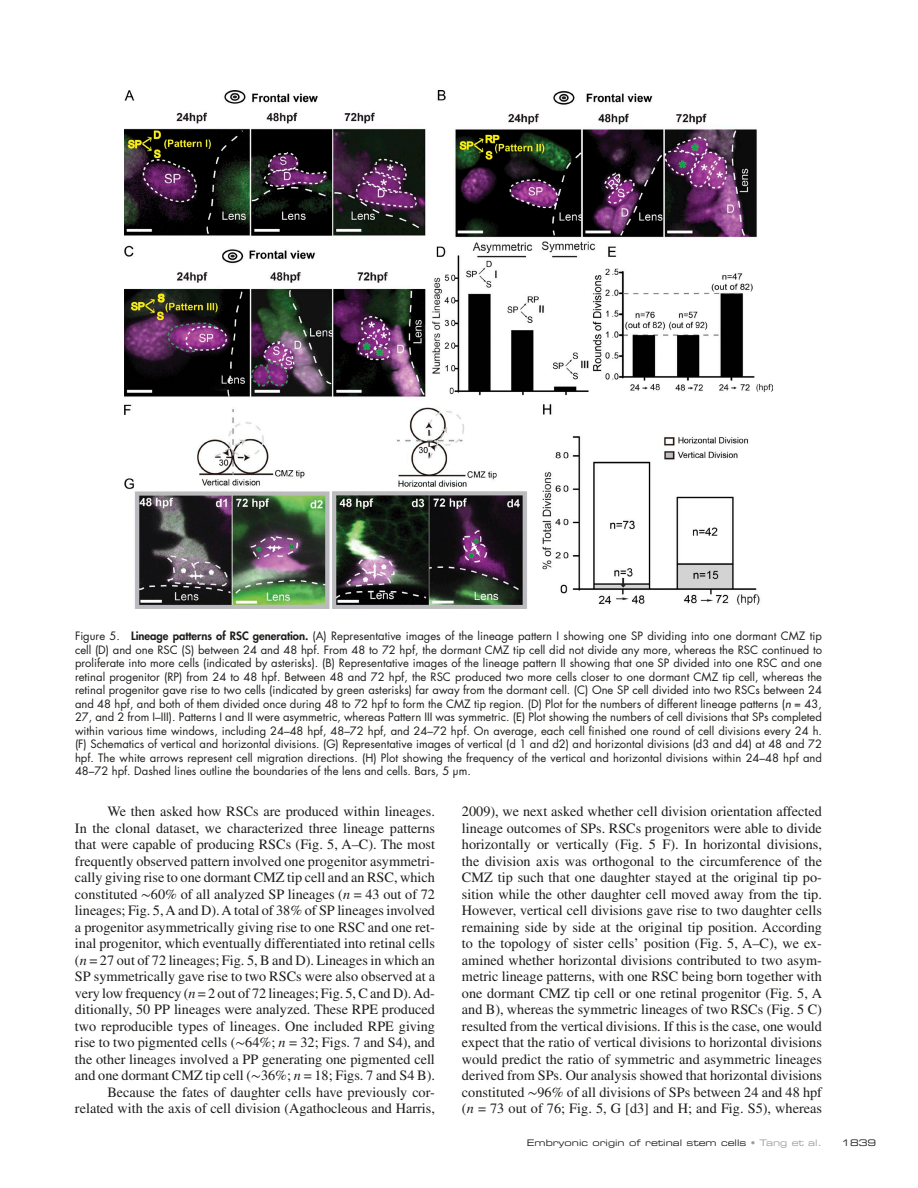
<style>
.page{position:relative;width:918px;height:1188px;background:#fff}
.page>*{position:absolute;margin:0;border:0;box-sizing:border-box;transform-origin:0 0}
.t1{font:14.25px/16.5px "Times LT Std";color:#1d1d1b;text-align:right}
.t2{font:11.25px/13.5px "Futura Std";color:#1d1d1b;text-align:justify}
.t3{font:9px "Eurostile LT Std Ex 2";color:#1d1d1b}
.s1{font-weight:800}
.s2{font-weight:500;font-style:italic}
.s3{font-family:"STIX General"}
.s4{font-style:italic}
.s5{color:#9d9d9d}
</style>
<div class="page">
<img style="left:125px;top:90px;width:647px;height:519px">
<p class="t2" style="left:75px;top:630px;width:749px">Figure 5. <span class="s1">Lineage patterns of RSC generation.</span> (A) Representative images of the lineage pattern I showing one SP dividing into one dormant CMZ tip cell (D) and one RSC (S) between 24 and 48 hpf. From 48 to 72 hpf, the dormant CMZ tip cell did not divide any more, whereas the RSC continued to proliferate into more cells (indicated by asterisks). (B) Representative images of the lineage pattern II showing that one SP divided into one RSC and one retinal progenitor (RP) from 24 to 48 hpf. Between 48 and 72 hpf, the RSC produced two more cells closer to one dormant CMZ tip cell, whereas the retinal progenitor gave rise to two cells (indicated by green asterisks) far away from the dormant cell. (C) One SP cell divided into two RSCs between 24 and 48 hpf, and both of them divided once during 48 to 72 hpf to form the CMZ tip region. (D) Plot for the numbers of different lineage patterns (<span class="s2">n</span> = 43, 27, and 2 from I–III). Patterns I and II were asymmetric, whereas Pattern III was symmetric. (E) Plot showing the numbers of cell divisions that SPs completed within various time windows, including 24–48 hpf, 48–72 hpf, and 24–72 hpf. On average, each cell finished one round of cell divisions every 24 h. (F) Schematics of vertical and horizontal divisions. (G) Representative images of vertical (d 1 and d2) and horizontal divisions (d3 and d4) at 48 and 72 hpf. The white arrows represent cell migration directions. (H) Plot showing the frequency of the vertical and horizontal divisions within 24–48 hpf and 48–72 hpf. Dashed lines outline the boundaries of the lens and cells. Bars, 5 µm.</p>
<p class="t1" style="left:75px;top:803px;width:362px">We then asked how RSCs are produced within lineages.<br>In the clonal dataset, we characterized three lineage patterns that were capable of producing RSCs (Fig. 5, A–C). The most frequently observed pattern involved one progenitor asymmetri&shy;cally giving rise to one dormant CMZ tip cell and an RSC, which constituted <span class="s3">∼</span>60% of all analyzed SP lineages (<span class="s4">n</span> = 43 out of 72 lineages; Fig. 5, A and D). A total of 38% of SP lineages involved a progenitor asymmetrically giving rise to one RSC and one ret&shy;inal progenitor, which eventually differentiated into retinal cells (<span class="s4">n</span> = 27 out of 72 lineages; Fig. 5, B and D). Lineages in which an SP symmetrically gave rise to two RSCs were also observed at a very low frequency (<span class="s4">n</span> = 2 out of 72 lineages; Fig. 5, C and D). Ad&shy;ditionally, 50 PP lineages were analyzed. These RPE produced two reproducible types of lineages. One included RPE giving rise to two pigmented cells (<span class="s3">∼</span>64%; <span class="s4">n</span> = 32; Figs. 7 and S4), and the other lineages involved a PP generating one pigmented cell and one dormant CMZ tip cell (<span class="s3">∼</span>36%; <span class="s4">n</span> = 18; Figs. 7 and S4 B).<br>Because the fates of daughter cells have previously cor&shy;related with the axis of cell division (Agathocleous and Harris,</p>
<p class="t1" style="left:462px;top:803px;width:362px;text-align:justify">2009), we next asked whether cell division orientation affected lineage outcomes of SPs. RSCs progenitors were able to divide horizontally or vertically (Fig. 5 F). In horizontal divisions, the division axis was orthogonal to the circumference of the CMZ tip such that one daughter stayed at the original tip po&shy;sition while the other daughter cell moved away from the tip.<br>However, vertical cell divisions gave rise to two daughter cells remaining side by side at the original tip position. According to the topology of sister cells’ position (Fig. 5, A–C), we ex&shy;amined whether horizontal divisions contributed to two asym&shy;metric lineage patterns, with one RSC being born together with one dormant CMZ tip cell or one retinal progenitor (Fig. 5, A and B), whereas the symmetric lineages of two RSCs (Fig. 5 C) resulted from the vertical divisions. If this is the case, one would expect that the ratio of vertical divisions to horizontal divisions would predict the ratio of symmetric and asymmetric lineages derived from SPs. Our analysis showed that horizontal divisions constituted <span class="s3">∼</span>96% of all divisions of SPs between 24 and 48 hpf (<span class="s4">n</span> = 73 out of 76; Fig. 5, G [d3] and H; and Fig. S5), whereas</p>
<p class="t3" style="left:527px;top:1136px;width:297px">Embryonic origin of retinal stem cells <span class="s5">• Tang et al.</span></p>
<p class="t3" style="left:841px;top:1136px;width:36px">1839</p>
</div>
